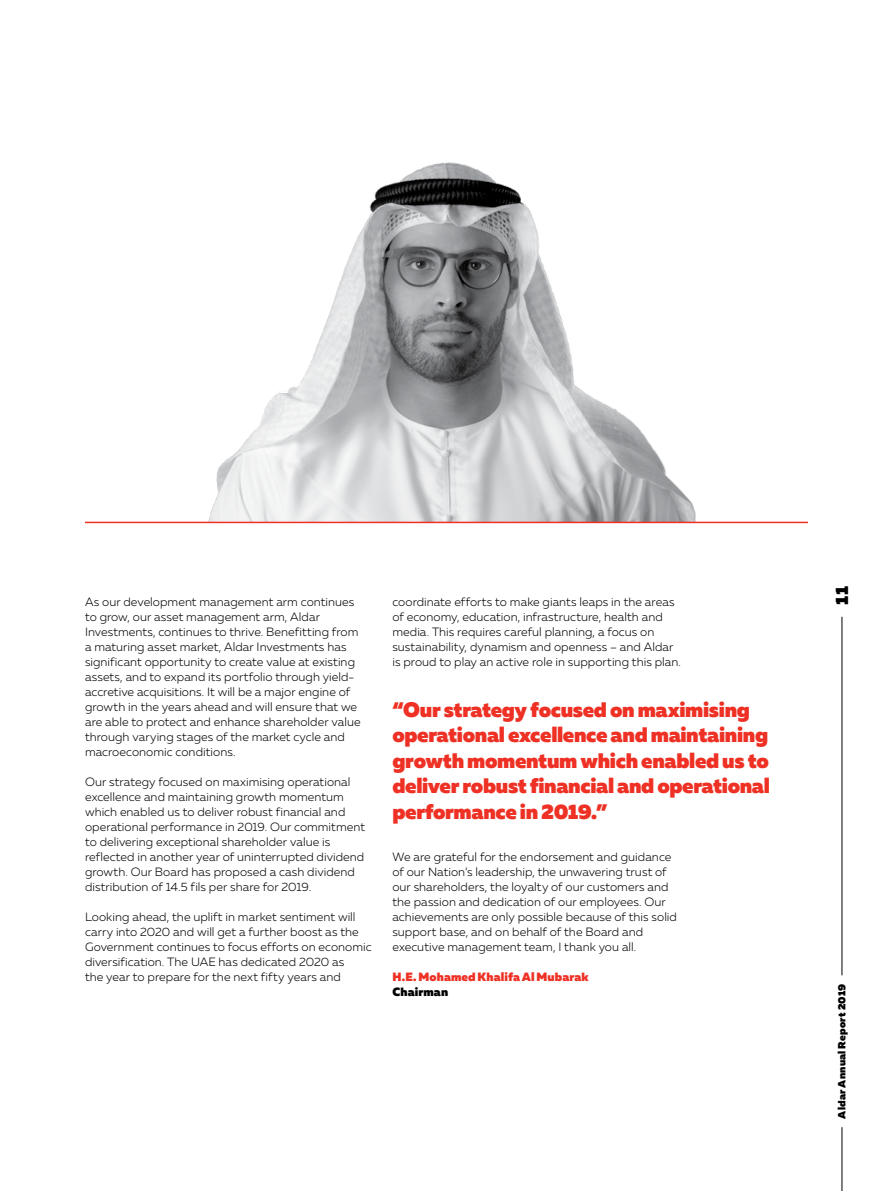
<style>
.page{position:relative;width:893px;height:1191px;background:#fff}
.page>*{position:absolute;margin:0;border:0;box-sizing:border-box;transform-origin:0 0}
.t1{font:900 21px/25.5px "Muller";letter-spacing:-.015em;color:#ee3124}
.t2{font:900 18px "Muller";color:#000}
.t3{font:300 12px/15px "Muller";letter-spacing:.005em;color:#000}
.t4{font:900 12px "Muller";letter-spacing:.01em;color:#ee3124}
.t5{font:900 12px "Muller";letter-spacing:.01em;color:#000}
.t6{font:900 10.5px "Muller";letter-spacing:.02em;color:#000}
</style>
<div class="page">
<img style="left:208px;top:162px;width:488px;height:359px">
<hr style="left:842px;top:617px;width:1px;height:358px;background:#000">
<hr style="left:842px;top:1127px;width:1px;height:64px;background:#000">
<hr style="left:85px;top:521px;width:723px;height:2px;background:#ee3124">
<p class="t3" style="left:85px;top:594px;width:277px">As our development management arm continues to grow, our asset management arm, Aldar Investments, continues to thrive. Benefitting from a maturing asset market, Aldar Investments has significant opportunity to create value at existing assets, and to expand its portfolio through yield&shy;accretive acquisitions. It will be a major engine of growth in the years ahead and will ensure that we are able to protect and enhance shareholder value through varying stages of the market cycle and macroeconomic conditions.</p>
<p class="t3" style="left:85px;top:774px;width:282px">Our strategy focused on maximising operational excellence and maintaining growth momentum which enabled us to deliver robust financial and operational performance in 2019. Our commitment to delivering exceptional shareholder value is reflected in another year of uninterrupted dividend growth. Our Board has proposed a cash dividend distribution of 14.5 fils per share for 2019.</p>
<p class="t3" style="left:85px;top:909px;width:288px">Looking ahead, the uplift in market sentiment will carry into 2020 and will get a further boost as the Government continues to focus efforts on economic diversification. The UAE has dedicated 2020 as<br>the year to prepare for the next fifty years and</p>
<p class="t3" style="left:392px;top:594px;width:290px">coordinate efforts to make giants leaps in the areas of economy, education, infrastructure, health and media. This requires careful planning, a focus on sustainability, dynamism and openness – and Aldar is proud to play an active role in supporting this plan.</p>
<h1 class="t1" style="left:392px;top:697px;width:379px">“Our strategy focused on maximising operational excellence and maintaining growth momentum which enabled us to deliver robust financial and operational performance in 2019.”</h1>
<p class="t3" style="left:392px;top:849px;width:286px">We are grateful for the endorsement and guidance of our Nation’s leadership, the unwavering trust of our shareholders, the loyalty of our customers and the passion and dedication of our employees. Our achievements are only possible because of this solid support base, and on behalf of the Board and executive management team, I thank you all.</p>
<p class="t4" style="left:392px;top:969px;width:198px">H.E. Mohamed Khalifa Al Mubarak</p>
<p class="t5" style="left:392px;top:984px;width:57px">Chairman</p>
<h2 class="t2" style="left:830px;top:605px;width:20px;rotate:-90deg">11</h2>
<p class="t6" style="left:835px;top:1118px;width:136px;rotate:-90deg">Aldar Annual Report 2019</p>
</div>
